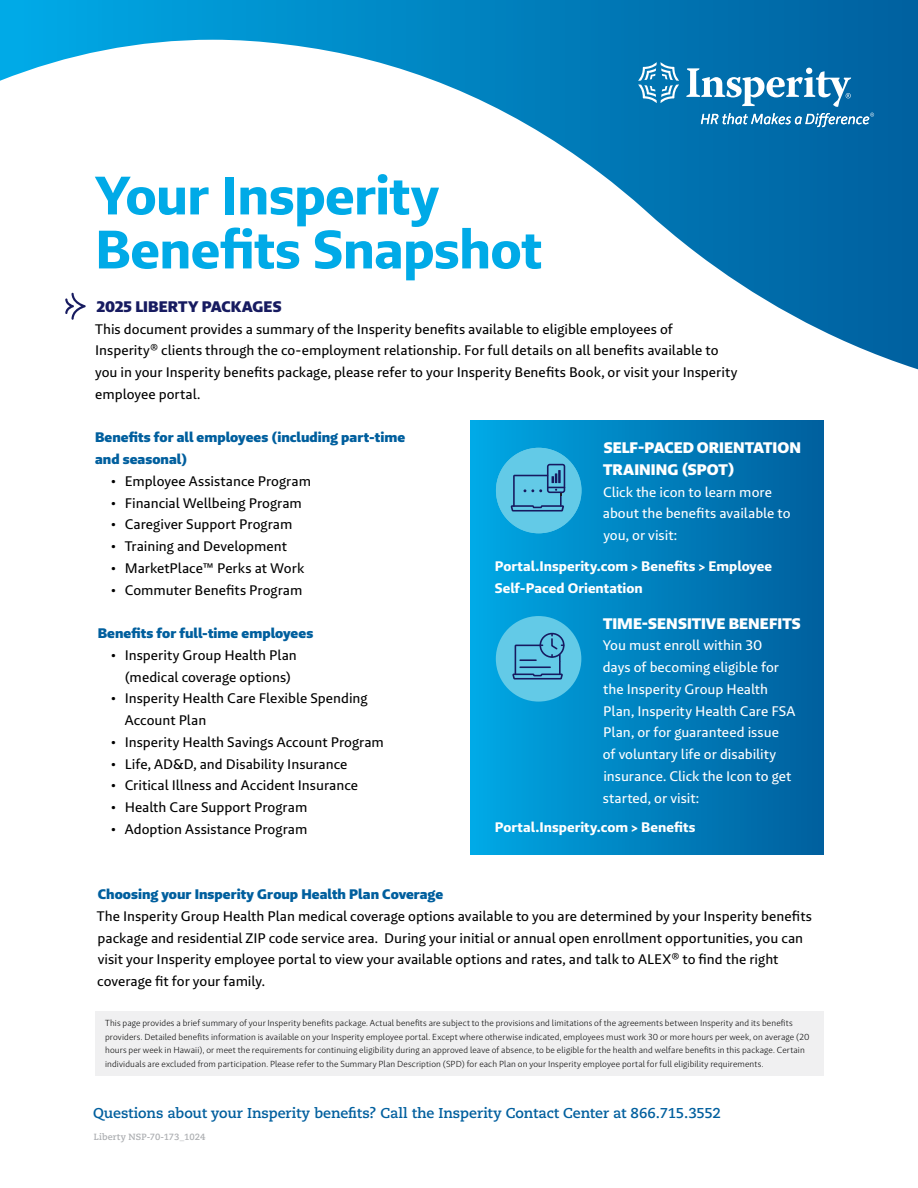
<style>
.page{position:relative;width:918px;height:1188px;background:#fff}
.page>*{position:absolute;margin:0;border:0;box-sizing:border-box;transform-origin:0 0}
.t1{font:55.5px/54px "Brando Sans Bold LF";letter-spacing:-.015em;color:#00aae7}
.t2{font:15.75px/21.8px "Brando Sans Black LF";color:#fff}
.t3{font:15.75px "Brando Sans Black LF";letter-spacing:.005em;color:#171b60}
.t4{font:14.25px/21.8px "Brando Sans Text LF";color:#000}
.t5{font:14.25px/21.8px "Brando Sans Text LF";color:#fff}
.t6{font:14.25px/21.8px "Brando Sans Black LF";color:#005f9e}
.t7{font:14.25px/21.8px "Brando Sans Bold LF";color:#fff}
.t8{font:700 14.25px "Caecilia LT Std";letter-spacing:-.005em;color:#005f9e}
.t9{font:9px/13.5px "Brando Sans Light LF";letter-spacing:.015em;color:#000}
.t10{font:700 9px "Caecilia LT Std";letter-spacing:.01em;color:#adafb2}
</style>
<div class="page">
<div style="left:471px;top:421px;width:353px;height:433px;background:linear-gradient(to right,#00a8e4,#005e9c)"></div>
<div style="left:496px;top:448px;width:85px;height:85px;background:#63cae7;border-radius:50%"></div>
<svg style="left:510px;top:464px;width:55px;height:48px"></svg>
<div style="left:496px;top:616px;width:85px;height:86px;background:#63cae7;border-radius:50%"></div>
<div style="left:540px;top:633px;width:25px;height:25px;border:2px solid #171a60;border-radius:50%"></div>
<svg style="left:512px;top:634px;width:52px;height:46px"></svg>
<hr style="left:520px;top:666px;width:30px;height:2px;background:#171a60">
<svg style="left:0;top:0;width:918px;height:369px"></svg>
<div style="left:95px;top:1011px;width:729px;height:64px;background:#f0f0f1"></div>
<svg style="left:686px;top:68px;width:165px;height:39px"></svg>
<svg style="left:638px;top:62px;width:42px;height:42px;background:#3f96c4"></svg>
<svg style="left:701px;top:113px;width:173px;height:14px"></svg>
<svg style="left:65px;top:293px;width:21px;height:27px"></svg>
<h1 class="t1" style="left:95px;top:168px;width:449px">Your Insperity<br>Benefits Snapshot</h1>
<p class="t3" style="left:97px;top:296px;width:186px">2025 LIBERTY PACKAGES</p>
<p class="t4" style="left:95px;top:318px;width:644px">This document provides a summary of the Insperity benefits available to eligible employees of Insperity® clients through the co-employment relationship. For full details on all benefits available to you in your Insperity benefits package, please refer to your Insperity Benefits Book, or visit your Insperity employee portal.</p>
<p class="t6" style="left:95px;top:427px;width:312px">Benefits for all employees (including part-time and seasonal)</p>
<p class="t4" style="left:111px;top:470px;width:201px">• Employee Assistance Program</p>
<p class="t4" style="left:111px;top:492px;width:192px">• Financial Wellbeing Program</p>
<p class="t4" style="left:111px;top:514px;width:183px">• Caregiver Support Program</p>
<p class="t4" style="left:111px;top:535px;width:177px">• Training and Development</p>
<p class="t4" style="left:111px;top:557px;width:195px">• MarketPlace™ Perks at Work</p>
<p class="t4" style="left:111px;top:579px;width:193px">• Commuter Benefits Program</p>
<p class="t6" style="left:98px;top:622px;width:217px">Benefits for full-time employees</p>
<p class="t4" style="left:111px;top:644px;width:187px;text-align:center">• Insperity Group Health Plan (medical coverage options)</p>
<p class="t4" style="left:125px;top:688px;width:244px;text-indent:-13px">• Insperity Health Care Flexible Spending<br>Account Plan</p>
<p class="t4" style="left:111px;top:731px;width:274px">• Insperity Health Savings Account Program</p>
<p class="t4" style="left:111px;top:753px;width:238px">• Life, AD&amp;D, and Disability Insurance</p>
<p class="t4" style="left:111px;top:775px;width:248px">• Critical Illness and Accident Insurance</p>
<p class="t4" style="left:111px;top:796px;width:198px">• Health Care Support Program</p>
<p class="t4" style="left:111px;top:818px;width:198px">• Adoption Assistance Program</p>
<p class="t2" style="left:603px;top:437px;width:199px">SELF-PACED ORIENTATION<br>TRAINING (SPOT)</p>
<p class="t5" style="left:603px;top:481px;width:189px">Click the icon to learn more about the benefits available to you, or visit:</p>
<p class="t7" style="left:495px;top:556px;width:279px">Portal.Insperity.com &gt; Benefits &gt; Employee<br>Self-Paced Orientation</p>
<p class="t2" style="left:603px;top:612px;width:199px">TIME-SENSITIVE BENEFITS</p>
<p class="t5" style="left:603px;top:634px;width:194px">You must enroll within 30<br>days of becoming eligible for the Insperity Group Health<br>Plan, Insperity Health Care FSA<br>Plan, or for guaranteed issue<br>of voluntary life or disability insurance. Click the Icon to get started, or visit:</p>
<p class="t7" style="left:495px;top:817px;width:202px">Portal.Insperity.com &gt; Benefits</p>
<p class="t6" style="left:98px;top:883px;width:347px">Choosing your Insperity Group Health Plan Coverage</p>
<p class="t4" style="left:97px;top:905px;width:717px">The Insperity Group Health Plan medical coverage options available to you are determined by your Insperity benefits package and residential ZIP code service area. During your initial or annual open enrollment opportunities, you can visit your Insperity employee portal to view your available options and rates, and talk to ALEX® to find the right coverage fit for your family.</p>
<p class="t9" style="left:105px;top:1017px;width:706px">This page provides a brief summary of your Insperity benefits package. Actual benefits are subject to the provisions and limitations of the agreements between Insperity and its benefits providers. Detailed benefits information is available on your Insperity employee portal. Except where otherwise indicated, employees must work 30 or more hours per week, on average (20 hours per week in Hawaii), or meet the requirements for continuing eligibility during an approved leave of absence, to be eligible for the health and welfare benefits in this package. Certain individuals are excluded from participation. Please refer to the Summary Plan Description (SPD) for each Plan on your Insperity employee portal for full eligibility requirements.</p>
<p class="t8" style="left:93px;top:1105px;width:630px">Questions about your Insperity benefits? Call the Insperity Contact Center at 866.715.3552</p>
<p class="t10" style="left:94px;top:1131px;width:113px">Liberty NSP-70-173_1024</p>
</div>
